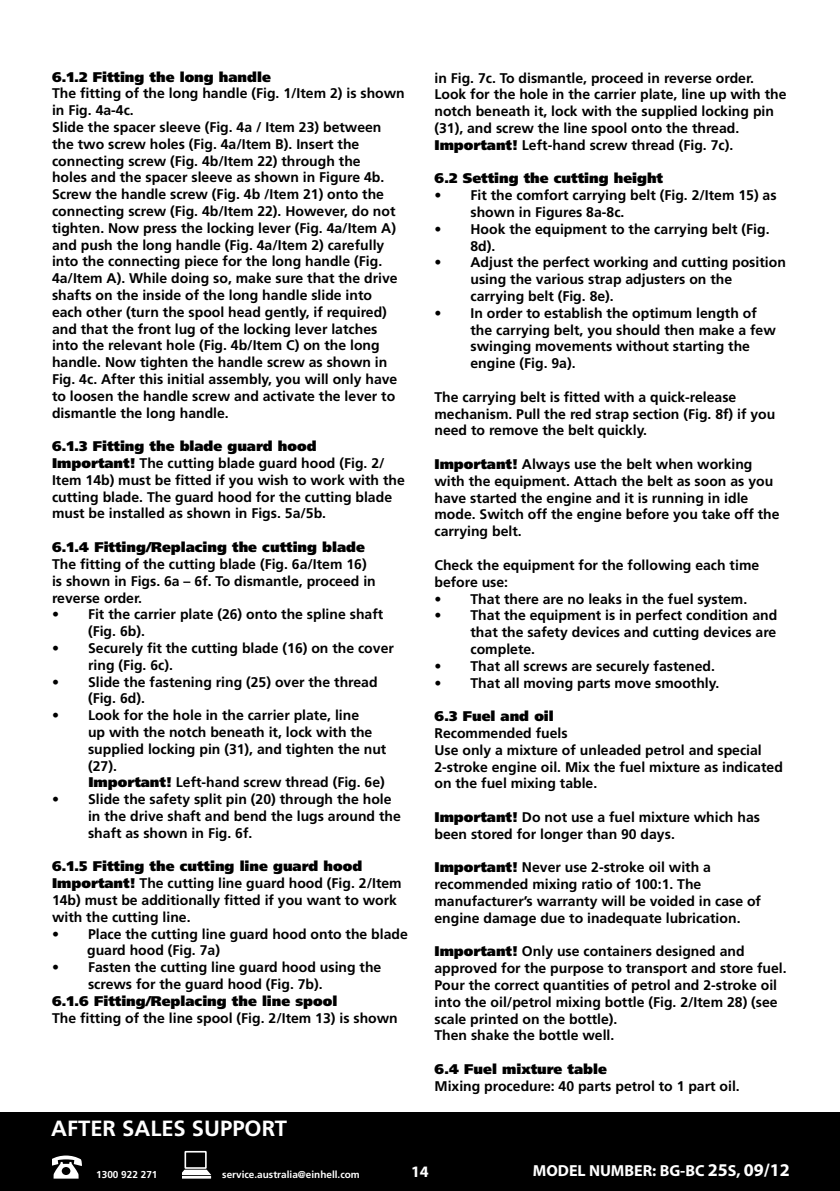
<style>
.page{position:relative;width:840px;height:1191px;background:#fff}
.page>*{position:absolute;margin:0;border:0;box-sizing:border-box;transform-origin:0 0}
.t1{font:700 22px "Frutiger LT Std";color:#fff}
.t2{font:700 16px "Myriad Pro";color:#fff}
.t3{font:700 14px/16.8px "Frutiger LT Std";color:#000}
.t4{font:900 14px "Frutiger LT Std";color:#000}
.t5{font:700 10px "Frutiger LT Std";color:#fff}
.s1{font-weight:900}
.s2{font-size:18px}
</style>
<div class="page">
<div style="left:0;top:1112px;width:839px;height:79px;background:#000"></div>
<svg style="left:52px;top:1155px;width:30px;height:23px"></svg>
<svg style="left:182px;top:1150px;width:29px;height:28px"></svg>
<p class="t4" style="left:52px;top:68px;width:220px">6.1.2 Fitting the long handle</p>
<p class="t3" style="left:52px;top:85px;width:354px">The fitting of the long handle (Fig. 1/Item 2) is shown in Fig. 4a-4c.</p>
<p class="t3" style="left:52px;top:119px;width:331px">Slide the spacer sleeve (Fig. 4a / Item 23) between</p>
<p class="t3" style="left:52px;top:136px;width:347px">the two screw holes (Fig. 4a/Item B). Insert the connecting screw (Fig. 4b/Item 22) through the holes and the spacer sleeve as shown in Figure 4b.<br>Screw the handle screw (Fig. 4b /Item 21) onto the connecting screw (Fig. 4b/Item 22). However, do not tighten. Now press the locking lever (Fig. 4a/Item A) and push the long handle (Fig. 4a/Item 2) carefully into the connecting piece for the long handle (Fig.<br>4a/Item A). While doing so, make sure that the drive shafts on the inside of the long handle slide into each other (turn the spool head gently, if required) and that the front lug of the locking lever latches into the relevant hole (Fig. 4b/Item C) on the long handle. Now tighten the handle screw as shown in Fig. 4c. After this initial assembly, you will only have to loosen the handle screw and activate the lever to dismantle the long handle.</p>
<p class="t4" style="left:52px;top:438px;width:266px">6.1.3 Fitting the blade guard hood</p>
<p class="t3" style="left:52px;top:455px;width:354px"><span class="s1">Important!</span> The cutting blade guard hood (Fig. 2/ Item 14b) must be fitted if you wish to work with the cutting blade. The guard hood for the cutting blade must be installed as shown in Figs. 5a/5b.</p>
<p class="t4" style="left:52px;top:538px;width:314px">6.1.4 Fitting/Replacing the cutting blade</p>
<p class="t3" style="left:52px;top:556px;width:325px">The fitting of the cutting blade (Fig. 6a/Item 16) is shown in Figs. 6a – 6f. To dismantle, proceed in reverse order.</p>
<p class="t3" style="left:88px;top:606px;width:296px;text-indent:-36px">• Fit the carrier plate (26) onto the spline shaft (Fig. 6b).</p>
<p class="t3" style="left:88px;top:640px;width:307px;text-indent:-36px">• Securely fit the cutting blade (16) on the cover ring (Fig. 6c).</p>
<p class="t3" style="left:88px;top:673px;width:291px;text-indent:-36px">• Slide the fastening ring (25) over the thread (Fig. 6d).</p>
<p class="t3" style="left:88px;top:707px;width:299px;text-indent:-36px">• Look for the hole in the carrier plate, line<br>up with the notch beneath it, lock with the supplied locking pin (31), and tighten the nut (27).</p>
<p class="t3" style="left:88px;top:774px;width:298px"><span class="s1">Important!</span> Left-hand screw thread (Fig. 6e)</p>
<p class="t3" style="left:88px;top:791px;width:314px;text-indent:-36px">• Slide the safety split pin (20) through the hole in the drive shaft and bend the lugs around the shaft as shown in Fig. 6f.</p>
<p class="t4" style="left:52px;top:858px;width:311px">6.1.5 Fitting the cutting line guard hood</p>
<p class="t3" style="left:52px;top:875px;width:351px"><span class="s1">Important!</span> The cutting line guard hood (Fig. 2/Item<br>14b) must be additionally fitted if you want to work with the cutting line.</p>
<p class="t3" style="left:52px;top:925px;width:357px">• Place the cutting line guard hood onto the blade</p>
<p class="t3" style="left:87px;top:942px;width:134px">guard hood (Fig. 7a)</p>
<p class="t3" style="left:88px;top:959px;width:295px;text-indent:-36px">• Fasten the cutting line guard hood using the screws for the guard hood (Fig. 7b).</p>
<p class="t4" style="left:52px;top:992px;width:286px">6.1.6 Fitting/Replacing the line spool</p>
<p class="t3" style="left:52px;top:1009px;width:347px">The fitting of the line spool (Fig. 2/Item 13) is shown</p>
<p class="t3" style="left:434px;top:69px;width:321px">in Fig. 7c. To dismantle, proceed in reverse order.</p>
<p class="t3" style="left:434px;top:86px;width:353px">Look for the hole in the carrier plate, line up with the</p>
<p class="t3" style="left:434px;top:103px;width:341px">notch beneath it, lock with the supplied locking pin</p>
<p class="t3" style="left:434px;top:120px;width:306px">(31), and screw the line spool onto the thread.</p>
<p class="t3" style="left:434px;top:137px;width:300px"><span class="s1">Important!</span> Left-hand screw thread (Fig. 7c).</p>
<p class="t4" style="left:434px;top:170px;width:230px">6.2 Setting the cutting height</p>
<p class="t3" style="left:470px;top:187px;width:307px;text-indent:-36px">• Fit the comfort carrying belt (Fig. 2/Item 15) as shown in Figures 8a-8c.</p>
<p class="t3" style="left:470px;top:221px;width:300px;text-indent:-36px">• Hook the equipment to the carrying belt (Fig.<br>8d).</p>
<p class="t3" style="left:470px;top:254px;width:317px;text-indent:-36px">• Adjust the perfect working and cutting position using the various strap adjusters on the carrying belt (Fig. 8e).</p>
<p class="t3" style="left:470px;top:305px;width:306px;text-indent:-36px">• In order to establish the optimum length of the carrying belt, you should then make a few swinging movements without starting the engine (Fig. 9a).</p>
<p class="t3" style="left:434px;top:389px;width:303px">The carrying belt is fitted with a quick-release</p>
<p class="t3" style="left:434px;top:405px;width:342px">mechanism. Pull the red strap section (Fig. 8f) if you</p>
<p class="t3" style="left:434px;top:422px;width:214px">need to remove the belt quickly.</p>
<p class="t3" style="left:434px;top:456px;width:346px"><span class="s1">Important!</span> Always use the belt when working with the equipment. Attach the belt as soon as you have started the engine and it is running in idle mode. Switch off the engine before you take off the carrying belt.</p>
<p class="t3" style="left:434px;top:557px;width:326px">Check the equipment for the following each time</p>
<p class="t3" style="left:434px;top:573px;width:75px">before use:</p>
<p class="t3" style="left:434px;top:590px;width:314px">• That there are no leaks in the fuel system.</p>
<p class="t3" style="left:470px;top:607px;width:308px;text-align:justify;text-indent:-36px">• That the equipment is in perfect condition and that the safety devices and cutting devices are complete.</p>
<p class="t3" style="left:434px;top:657px;width:282px">• That all screws are securely fastened.</p>
<p class="t3" style="left:434px;top:674px;width:286px">• That all moving parts move smoothly.</p>
<p class="t4" style="left:434px;top:707px;width:121px">6.3 Fuel and oil</p>
<p class="t3" style="left:434px;top:725px;width:135px">Recommended fuels</p>
<p class="t3" style="left:434px;top:741px;width:329px">Use only a mixture of unleaded petrol and special</p>
<p class="t3" style="left:434px;top:758px;width:350px">2-stroke engine oil. Mix the fuel mixture as indicated on the fuel mixing table.</p>
<p class="t3" style="left:434px;top:809px;width:327px"><span class="s1">Important!</span> Do not use a fuel mixture which has been stored for longer than 90 days.</p>
<p class="t3" style="left:434px;top:859px;width:328px"><span class="s1">Important!</span> Never use 2-stroke oil with a recommended mixing ratio of 100:1. The manufacturer’s warranty will be voided in case of</p>
<p class="t3" style="left:434px;top:909px;width:307px">engine damage due to inadequate lubrication.</p>
<p class="t3" style="left:434px;top:943px;width:353px"><span class="s1">Important!</span> Only use containers designed and approved for the purpose to transport and store fuel.</p>
<p class="t3" style="left:434px;top:977px;width:344px">Pour the correct quantities of petrol and 2-stroke oil</p>
<p class="t3" style="left:434px;top:993px;width:344px">into the oil/petrol mixing bottle (Fig. 2/Item 28) (see scale printed on the bottle).</p>
<p class="t3" style="left:434px;top:1027px;width:181px">Then shake the bottle well.</p>
<p class="t4" style="left:434px;top:1060px;width:174px">6.4 Fuel mixture table</p>
<p class="t3" style="left:434px;top:1077px;width:306px">Mixing procedure: 40 parts petrol to 1 part oil.</p>
<h1 class="t1" style="left:51px;top:1115px;width:237px">AFTER SALES SUPPORT</h1>
<p class="t5" style="left:96px;top:1169px;width:63px">1300 922 271</p>
<p class="t5" style="left:222px;top:1168px;width:139px">service.australia@einhell.com</p>
<p class="t2" style="left:411px;top:1161px;width:19px">14</p>
<p class="t2" style="left:532px;top:1160px;width:258px">MODEL NUMBER: BG-BC <span class="s2">25</span>S, <span class="s2">09/12</span></p>
</div>
